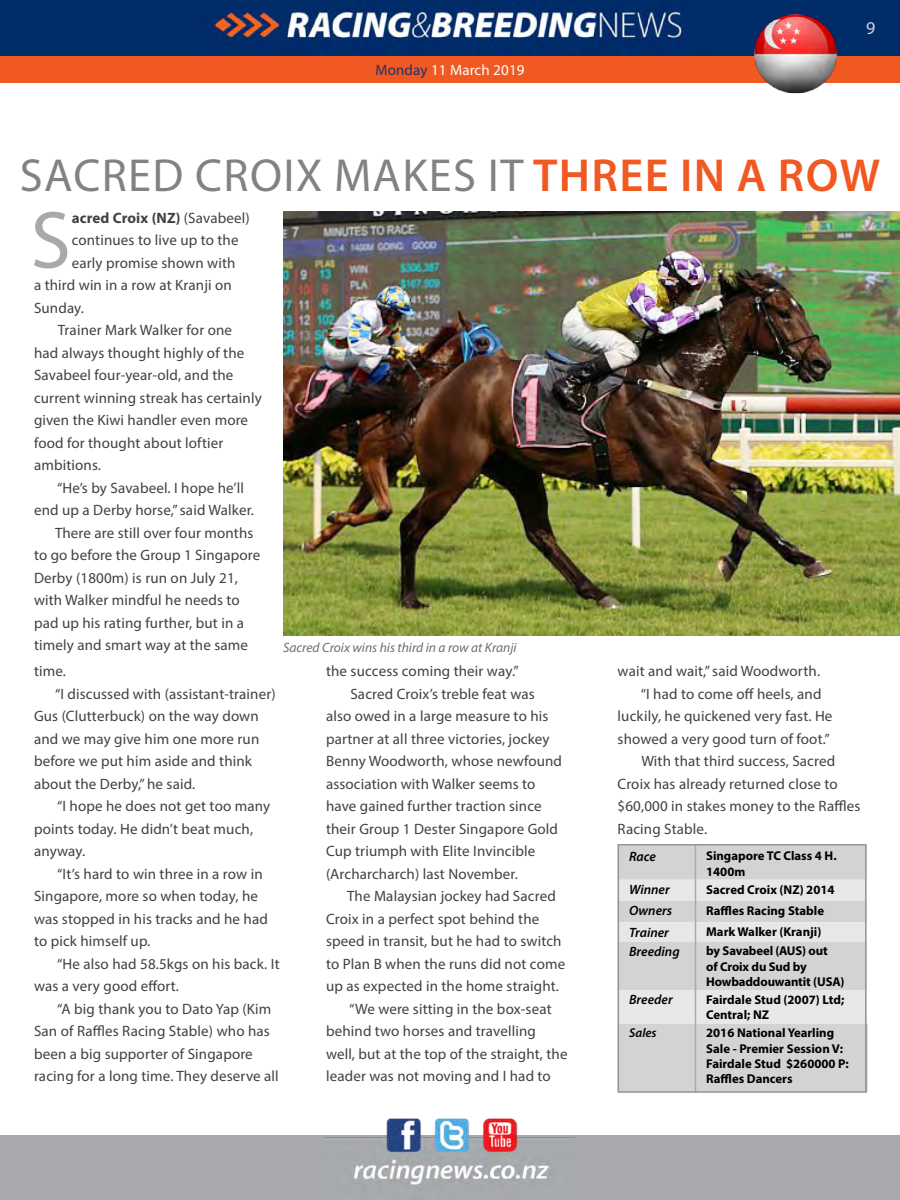
<style>
.page{position:relative;width:900px;height:1200px;background:#fff}
.page>*{position:absolute;margin:0;border:0;box-sizing:border-box;transform-origin:0 0}
.t1{font:81.75px "Myriad Pro";color:#a7a9ac}
.t2{font:46.5px "Myriad Pro";letter-spacing:.03em;color:#808285}
.t3{font:18px "Myriad Pro";color:#d1d4d4}
.t4{font:15px "Myriad Pro";letter-spacing:.01em;color:#414042}
.t5{font:700 15px "Myriad Pro";letter-spacing:.01em;color:#414042}
.t6{font:15px "Myriad Pro";letter-spacing:.01em;color:#fff}
.t7{font:italic 600 13.5px "Myriad Pro";color:#000}
.t8{font:italic 13.5px "Myriad Pro";color:#6d6e71}
.t9{font:700 12.75px/15.3px "Myriad Pro";color:#000}
.t10{font:italic 600 12.75px "Myriad Pro";color:#000}
.s1{color:#203267}
.s2{font-weight:600;color:#f15922}
.s3{font-weight:400}
</style>
<div class="page">
<div style="left:0;top:1136px;width:900px;height:64px;background:#a7a9ac"></div>
<img style="left:325px;top:1118px;width:250px;height:67px">
<div style="left:0;top:56px;width:900px;height:27px;background:#f15922"></div>
<img style="left:0;top:0;width:900px;height:56px">
<img style="left:283px;top:211px;width:617px;height:424px">
<img style="left:752px;top:12px;width:88px;height:82px">
<div style="left:621px;top:847px;width:243px;height:243px;background:#d1d3d4"></div>
<hr style="left:695px;top:844px;width:1px;height:36px;background:#a7a9ac">
<svg style="left:621px;top:880px;width:243px;height:143px;background:#dbddde"></svg>
<hr style="left:695px;top:941px;width:1px;height:49px;background:#a7a9ac">
<hr style="left:695px;top:990px;width:1px;height:33px;background:#a7a9ac">
<hr style="left:695px;top:1023px;width:1px;height:69px;background:#a7a9ac">
<div style="left:618px;top:844px;width:249px;height:249px;border:2px solid #939598"></div>
<p class="t6" style="left:375px;top:61px;width:151px"><span class="s1">Monday</span> 11 March 2019</p>
<p class="t3" style="left:866px;top:17px;width:11px">9</p>
<h2 class="t2" style="left:20px;top:146px;width:861px">Sacred Croix makes it <span class="s2">THREE IN A ROW</span></h2>
<h1 class="t1" style="left:31px;top:190px;width:35px">S</h1>
<p class="t5" style="left:72px;top:208px;width:180px">acred Croix (NZ) <span class="s3">(Savabeel)</span></p>
<p class="t4" style="left:72px;top:231px;width:168px">continues to live up to the</p>
<p class="t4" style="left:72px;top:253px;width:165px">early promise shown with</p>
<p class="t4" style="left:34px;top:276px;width:199px">a third win in a row at Kranji on</p>
<p class="t4" style="left:34px;top:298px;width:52px">Sunday.</p>
<p class="t4" style="left:58px;top:321px;width:176px">Trainer Mark Walker for one</p>
<p class="t4" style="left:34px;top:343px;width:212px">had always thought highly of the</p>
<p class="t4" style="left:34px;top:366px;width:201px">Savabeel four-year-old, and the</p>
<p class="t4" style="left:34px;top:388px;width:229px">current winning streak has certainly</p>
<p class="t4" style="left:34px;top:411px;width:216px">given the Kiwi handler even more</p>
<p class="t4" style="left:34px;top:433px;width:191px">food for thought about loftier</p>
<p class="t4" style="left:34px;top:456px;width:69px">ambitions.</p>
<p class="t4" style="left:57px;top:478px;width:188px">“He’s by Savabeel. I hope he’ll</p>
<p class="t4" style="left:34px;top:501px;width:222px">end up a Derby horse,” said Walker.</p>
<p class="t4" style="left:55px;top:523px;width:200px">There are still over four months</p>
<p class="t4" style="left:34px;top:546px;width:228px">to go before the Group 1 Singapore</p>
<p class="t4" style="left:34px;top:568px;width:205px">Derby (1800m) is run on July 21,</p>
<p class="t4" style="left:34px;top:591px;width:207px">with Walker mindful he needs to</p>
<p class="t4" style="left:34px;top:613px;width:212px">pad up his rating further, but in a</p>
<p class="t4" style="left:34px;top:636px;width:216px">timely and smart way at the same</p>
<p class="t8" style="left:283px;top:639px;width:235px">Sacred Croix wins his third in a row at Kranji</p>
<p class="t4" style="left:34px;top:662px;width:34px">time.</p>
<p class="t4" style="left:55px;top:684px;width:222px">“I discussed with (assistant-trainer)</p>
<p class="t4" style="left:34px;top:707px;width:226px">Gus (Clutterbuck) on the way down</p>
<p class="t4" style="left:34px;top:729px;width:227px">and we may give him one more run</p>
<p class="t4" style="left:34px;top:752px;width:219px">before we put him aside and think</p>
<p class="t4" style="left:34px;top:774px;width:163px">about the Derby,” he said.</p>
<p class="t4" style="left:57px;top:797px;width:215px">“I hope he does not get too many</p>
<p class="t4" style="left:34px;top:819px;width:221px">points today. He didn’t beat much,</p>
<p class="t4" style="left:34px;top:842px;width:53px">anyway.</p>
<p class="t4" style="left:57px;top:864px;width:207px">“It’s hard to win three in a row in</p>
<p class="t4" style="left:34px;top:887px;width:226px">Singapore, more so when today, he</p>
<p class="t4" style="left:34px;top:909px;width:235px">was stopped in his tracks and he had</p>
<p class="t4" style="left:34px;top:932px;width:118px">to pick himself up.</p>
<p class="t4" style="left:57px;top:954px;width:224px">“He also had 58.5kgs on his back. It</p>
<p class="t4" style="left:34px;top:977px;width:147px">was a very good effort.</p>
<p class="t4" style="left:57px;top:999px;width:216px">“A big thank you to Dato Yap (Kim</p>
<p class="t4" style="left:34px;top:1022px;width:237px">San of Raffles Racing Stable) who has</p>
<p class="t4" style="left:34px;top:1044px;width:220px">been a big supporter of Singapore</p>
<p class="t4" style="left:34px;top:1067px;width:246px">racing for a long time. They deserve all</p>
<p class="t4" style="left:326px;top:662px;width:194px">the success coming their way.”</p>
<p class="t4" style="left:350px;top:684px;width:186px">Sacred Croix’s treble feat was</p>
<p class="t4" style="left:326px;top:707px;width:224px">also owed in a large measure to his</p>
<p class="t4" style="left:326px;top:729px;width:225px">partner at all three victories, jockey</p>
<p class="t4" style="left:326px;top:752px;width:238px">Benny Woodworth, whose newfound</p>
<p class="t4" style="left:326px;top:774px;width:211px">association with Walker seems to</p>
<p class="t4" style="left:326px;top:797px;width:217px">have gained further traction since</p>
<p class="t4" style="left:326px;top:819px;width:234px">their Group 1 Dester Singapore Gold</p>
<p class="t4" style="left:326px;top:842px;width:211px">Cup triumph with Elite I nvincible</p>
<p class="t4" style="left:326px;top:864px;width:193px">(Archarcharch) last November.</p>
<p class="t4" style="left:347px;top:887px;width:210px">The Malaysian jockey had Sacred</p>
<p class="t4" style="left:326px;top:909px;width:215px">Croix in a perfect spot behind the</p>
<p class="t4" style="left:326px;top:932px;width:237px">speed in transit, but he had to switch</p>
<p class="t4" style="left:326px;top:954px;width:241px">to Plan B when the runs did not come</p>
<p class="t4" style="left:326px;top:977px;width:234px">up as expected in the home straight.</p>
<p class="t4" style="left:349px;top:999px;width:204px">“We were sitting in the box-seat</p>
<p class="t4" style="left:326px;top:1022px;width:211px">behind two horses and travelling</p>
<p class="t4" style="left:326px;top:1044px;width:243px">well, but at the top of the straight, the</p>
<p class="t4" style="left:326px;top:1067px;width:226px">leader was not moving and I had to</p>
<p class="t4" style="left:618px;top:662px;width:204px">wait and wait,” said Woodworth.</p>
<p class="t4" style="left:641px;top:684px;width:182px">“I had to come off heels, and</p>
<p class="t4" style="left:618px;top:707px;width:216px">luckily, he quickened very fast. He</p>
<p class="t4" style="left:618px;top:729px;width:214px">showed a very good turn of foot.”</p>
<p class="t4" style="left:641px;top:752px;width:195px">With that third success, Sacred</p>
<p class="t4" style="left:618px;top:774px;width:222px">Croix has already returned close to</p>
<p class="t4" style="left:618px;top:797px;width:244px">$60,000 in stakes money to the Raffles</p>
<p class="t4" style="left:618px;top:819px;width:91px">Racing Stable.</p>
<p class="t7" style="left:629px;top:848px;width:28px">Race</p>
<p class="t9" style="left:706px;top:848px;width:132px">Singapore TC Class 4 H.<br>1400m</p>
<p class="t7" style="left:629px;top:881px;width:42px">Winner</p>
<p class="t9" style="left:706px;top:881px;width:130px">Sacred Croix (NZ) 2014</p>
<p class="t7" style="left:629px;top:902px;width:45px">Owners</p>
<p class="t9" style="left:706px;top:902px;width:119px">Raffles Racing Stable</p>
<p class="t7" style="left:629px;top:923px;width:41px">Trainer</p>
<p class="t9" style="left:706px;top:924px;width:117px">Mark Walker (Kranji)</p>
<p class="t7" style="left:629px;top:943px;width:52px">Breeding</p>
<p class="t9" style="left:706px;top:943px;width:140px">by Savabeel (AUS) out<br>of Croix du Sud by<br>Howbaddouwantit (USA)</p>
<p class="t7" style="left:629px;top:991px;width:45px">Breeder</p>
<p class="t9" style="left:706px;top:992px;width:140px">Fairdale Stud (2007) Ltd;<br>Central; NZ</p>
<p class="t10" style="left:629px;top:1025px;width:29px">Sales</p>
<p class="t9" style="left:706px;top:1025px;width:144px">2016 National Yearling<br>Sale - Premier Session V:<br>Fairdale Stud $260000 P:<br>Raffles Dancers</p>
</div>
